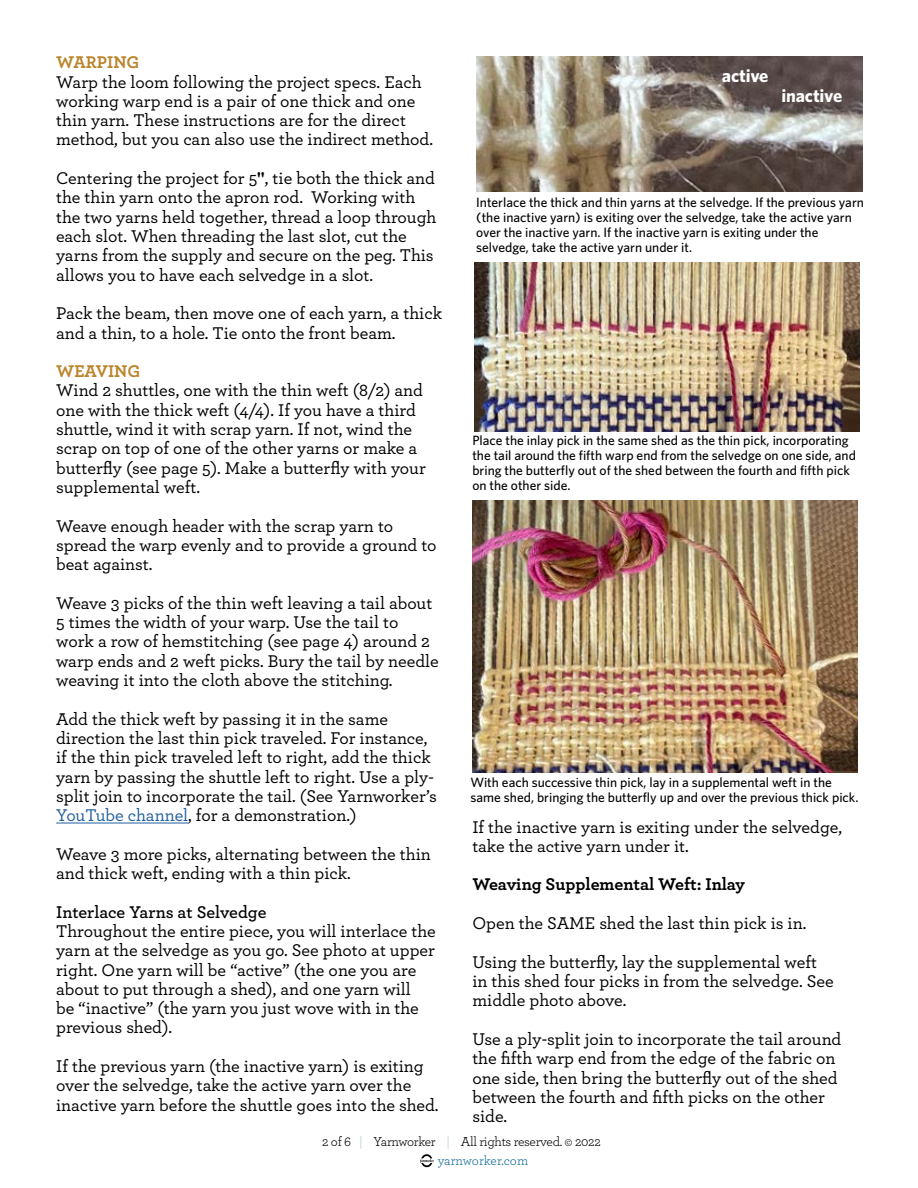
<style>
.page{position:relative;width:918px;height:1188px;background:#fff}
.page>*{position:absolute;margin:0;border:0;box-sizing:border-box;transform-origin:0 0}
.t1{font:700 18px "Whitney";color:#fff}
.t2{font:500 17.85px/19.4px "Archer";color:#000}
.t3{font:700 17.85px "Archer";color:#000}
.t4{font:600 17.85px "Archer";color:#000}
.t5{font:700 17.85px "Archer";color:#bb852c}
.t6{font:500 13.5px/15px "Whitney";color:#000}
.t7{font:13.5px/19.5px "Archer";letter-spacing:-.025em;color:#000}
.s1{font-weight:700}
.s2{color:#215e9e}
.s3{color:#b0cdce}
.s4{color:#146a96}
</style>
<div class="page">
<svg style="left:420px;top:1154px;width:14px;height:13px"></svg>
<hr style="left:56px;top:823px;width:132px;height:1px;background:#215e9e">
<img style="left:476px;top:56px;width:386px;height:135px">
<img style="left:475px;top:262px;width:384px;height:170px">
<img style="left:472px;top:501px;width:385px;height:272px">
<p class="t5" style="left:56px;top:48px;width:85px">WARPING</p>
<p class="t2" style="left:56px;top:71px;width:378px">Warp the loom following the project specs. Each working warp end is a pair of one thick and one thin yarn. These instructions are for the direct method, but you can also use the indirect method.</p>
<p class="t2" style="left:56px;top:168px;width:382px">Centering the project for 5<span class="s1">"</span>, tie both the thick and the thin yarn onto the apron rod. Working with the two yarns held together, thread a loop through each slot. When threading the last slot, cut the yarns from the supply and secure on the peg. This allows you to have each selvedge in a slot.</p>
<p class="t2" style="left:56px;top:303px;width:388px">Pack the beam, then move one of each yarn, a thick and a thin, to a hole. Tie onto the front beam.</p>
<p class="t5" style="left:56px;top:357px;width:86px">WEAVING</p>
<p class="t2" style="left:56px;top:380px;width:371px">Wind 2 shuttles, one with the thin weft (8/2) and one with the thick weft (4/4). If you have a third shuttle, wind it with scrap yarn. If not, wind the scrap on top of one of the other yarns or make a butterfly (see page 5). Make a butterfly with your supplemental weft.</p>
<p class="t2" style="left:56px;top:515px;width:382px">Weave enough header with the scrap yarn to spread the warp evenly and to provide a ground to beat against.</p>
<p class="t2" style="left:56px;top:592px;width:384px">Weave 3 picks of the thin weft leaving a tail about 5 times the width of your warp. Use the tail to work a row of hemstitching (see page 4) around 2 warp ends and 2 weft picks. Bury the tail by needle weaving it into the cloth above the stitching.</p>
<p class="t2" style="left:56px;top:708px;width:382px">Add the thick weft by passing it in the same direction the last thin pick traveled. For instance, if the thin pick traveled left to right, add the thick yarn by passing the shuttle left to right. Use a ply&shy;split join to incorporate the tail. (See Yarnworker’s <span class="s2">YouTube channel</span>, for a demonstration.)</p>
<p class="t2" style="left:56px;top:843px;width:376px">Weave 3 more picks, alternating between the thin and thick weft, ending with a thin pick.</p>
<p class="t4" style="left:56px;top:898px;width:212px">Interlace Yarns at Selvedge</p>
<p class="t2" style="left:56px;top:920px;width:381px">Throughout the entire piece, you will interlace the yarn at the selvedge as you go. See photo at upper right. One yarn will be “active” (the one you are about to put through a shed), and one yarn will<br>be “inactive” (the yarn you just wove with in the previous shed).</p>
<p class="t2" style="left:56px;top:1056px;width:384px">If the previous yarn (the inactive yarn) is exiting over the selvedge, take the active yarn over the inactive yarn before the shuttle goes into the shed.</p>
<p class="t1" style="left:722px;top:65px;width:48px">active</p>
<p class="t1" style="left:781px;top:85px;width:63px">inactive</p>
<p class="t6" style="left:476px;top:194px;width:389px">Interlace the thick and thin yarns at the selvedge. If the previous yarn (the inactive yarn) is exiting over the selvedge, take the active yarn over the inactive yarn. If the inactive yarn is exiting under the selvedge, take the active yarn under it.</p>
<p class="t6" style="left:472px;top:432px;width:385px">Place the inlay pick in the same shed as the thin pick, incorporating the tail around the fifth warp end from the selvedge on one side, and bring the butterfly out of the shed between the fourth and fifth pick on the other side.</p>
<p class="t6" style="left:471px;top:774px;width:390px">With each successive thin pick, lay in a supplemental weft in the same shed, bringing the butterfly up and over the previous thick pick.</p>
<p class="t2" style="left:472px;top:816px;width:371px">If the inactive yarn is exiting under the selvedge, take the active yarn under it.</p>
<p class="t3" style="left:472px;top:870px;width:274px">Weaving Supplemental Weft: Inlay</p>
<p class="t2" style="left:472px;top:903px;width:346px;line-height:38.5px">Open the SAME shed the last thin pick is in.<br>Using the butterfly, lay the supplemental weft</p>
<p class="t2" style="left:472px;top:970px;width:363px">in this shed four picks in from the selvedge. See middle photo above.</p>
<p class="t2" style="left:472px;top:1028px;width:371px">Use a ply-split join to incorporate the tail around the fifth warp end from the edge of the fabric on one side, then bring the butterfly out of the shed between the fourth and fifth picks on the other side.</p>
<p class="t7" style="left:438px;top:1131px;width:165px;text-indent:-116px">2 of 6 <span class="s3">|</span> Yarnworker <span class="s3">|</span> All rights reserved. © 2022 <span class="s4">yarnworker.com</span></p>
</div>
